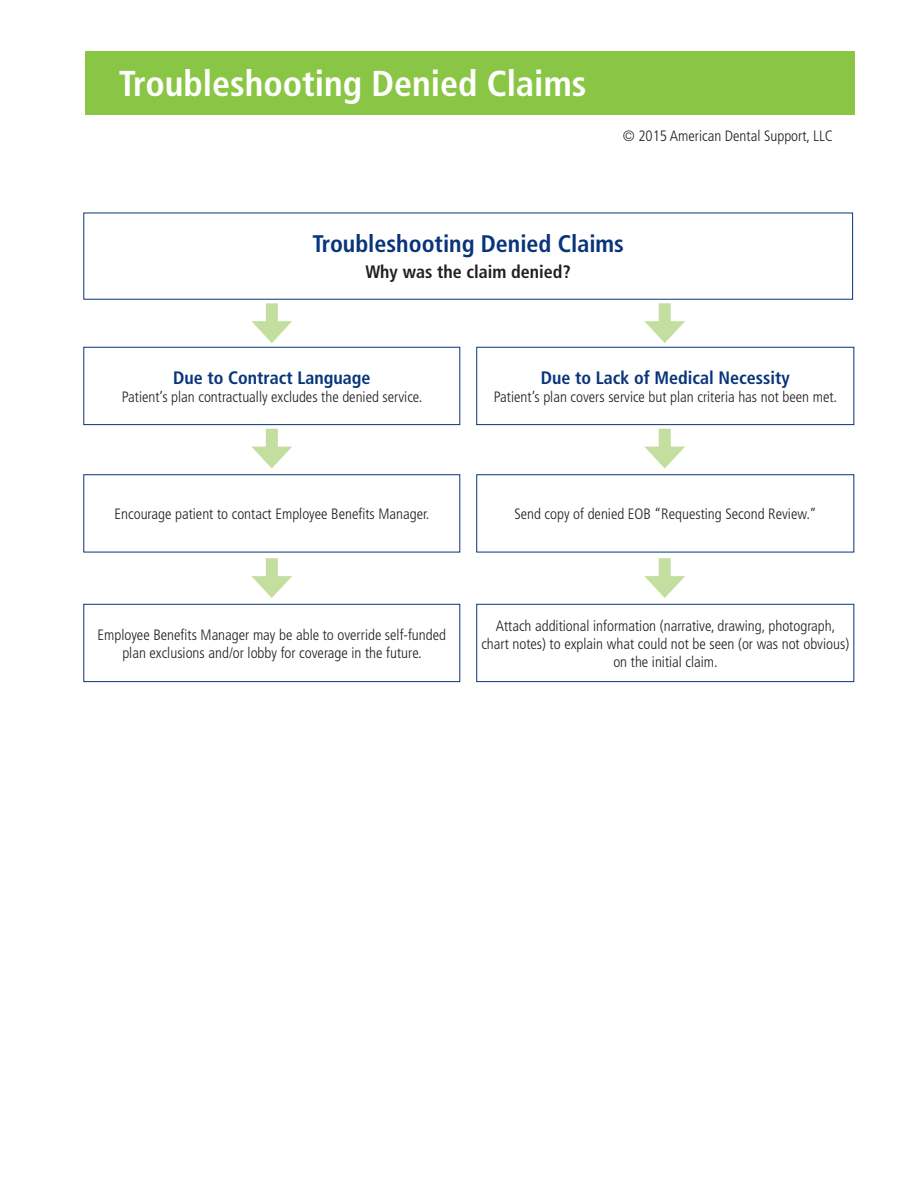
<style>
.page{position:relative;width:918px;height:1188px;background:#fff}
.page>*{position:absolute;margin:0;border:0;box-sizing:border-box;transform-origin:0 0}
.Letter_sub_head{font:700 condensed 36px "Frutiger";color:#fff}
.Text_sub_head{font:700 condensed 24px "Frutiger";color:#08347b}
.t1{font:700 condensed 18px "Frutiger";color:#08347b}
.Sub_sub_head{font:700 condensed 18px "Frutiger";color:#231f20}
.Code_description{font:300 condensed 15px/18px "Frutiger";color:#231f20;text-align:center}
</style>
<div class="page">
<div style="left:85px;top:51px;width:769px;height:64px;background:#8ac645"></div>
<div style="left:83px;top:347px;width:377px;height:78px;border:1px solid #08347b"></div>
<div style="left:83px;top:474px;width:377px;height:78px;border:1px solid #08347b"></div>
<div style="left:83px;top:604px;width:377px;height:78px;border:1px solid #08347b"></div>
<div style="left:476px;top:347px;width:378px;height:78px;border:1px solid #08347b"></div>
<div style="left:476px;top:474px;width:378px;height:78px;border:1px solid #08347b"></div>
<div style="left:476px;top:604px;width:378px;height:78px;border:1px solid #08347b"></div>
<div style="left:266px;top:303px;width:12px;height:27px;background:#c3df9f"></div>
<svg style="left:251px;top:321px;width:41px;height:22px"></svg>
<div style="left:266px;top:429px;width:12px;height:26px;background:#c3df9f"></div>
<svg style="left:252px;top:447px;width:40px;height:22px"></svg>
<div style="left:266px;top:558px;width:12px;height:27px;background:#c3df9f"></div>
<svg style="left:251px;top:576px;width:41px;height:22px"></svg>
<div style="left:659px;top:303px;width:12px;height:27px;background:#c3df9f"></div>
<svg style="left:644px;top:321px;width:41px;height:22px"></svg>
<div style="left:659px;top:429px;width:12px;height:26px;background:#c3df9f"></div>
<svg style="left:645px;top:447px;width:40px;height:22px"></svg>
<div style="left:659px;top:558px;width:12px;height:27px;background:#c3df9f"></div>
<svg style="left:644px;top:576px;width:41px;height:22px"></svg>
<p class="Letter_sub_head" style="left:119px;top:63px;width:469px">Troubleshooting Denied Claims</p>
<p class="Code_description" style="left:623px;top:127px;width:212px">© 2015 American Dental Support, LLC</p>
<p class="Text_sub_head" style="left:312px;top:229px;width:313px">Troubleshooting Denied Claims</p>
<p class="Sub_sub_head" style="left:366px;top:262px;width:207px">Why was the claim denied?</p>
<p class="t1" style="left:173px;top:367px;width:199px">Due to Contract Language</p>
<p class="Code_description" style="left:122px;top:388px;width:302px">Patient’s plan contractually excludes the denied service.</p>
<p class="t1" style="left:541px;top:367px;width:251px">Due to Lack of Medical Necessity</p>
<p class="Code_description" style="left:494px;top:388px;width:345px">Patient’s plan covers service but plan criteria has not been met.</p>
<p class="Code_description" style="left:115px;top:505px;width:316px">Encourage patient to contact Employee Benefits Manager.</p>
<p class="Code_description" style="left:514px;top:505px;width:304px">Send copy of denied EOB “Requesting Second Review.”</p>
<p class="Code_description" style="left:98px;top:626px;width:350px">Employee Benefits Manager may be able to override self-funded plan exclusions and/or lobby for coverage in the future.</p>
<p class="Code_description" style="left:481px;top:617px;width:369px">Attach additional information (narrative, drawing, photograph, chart notes) to explain what could not be seen (or was not obvious) on the initial claim.</p>
</div>
